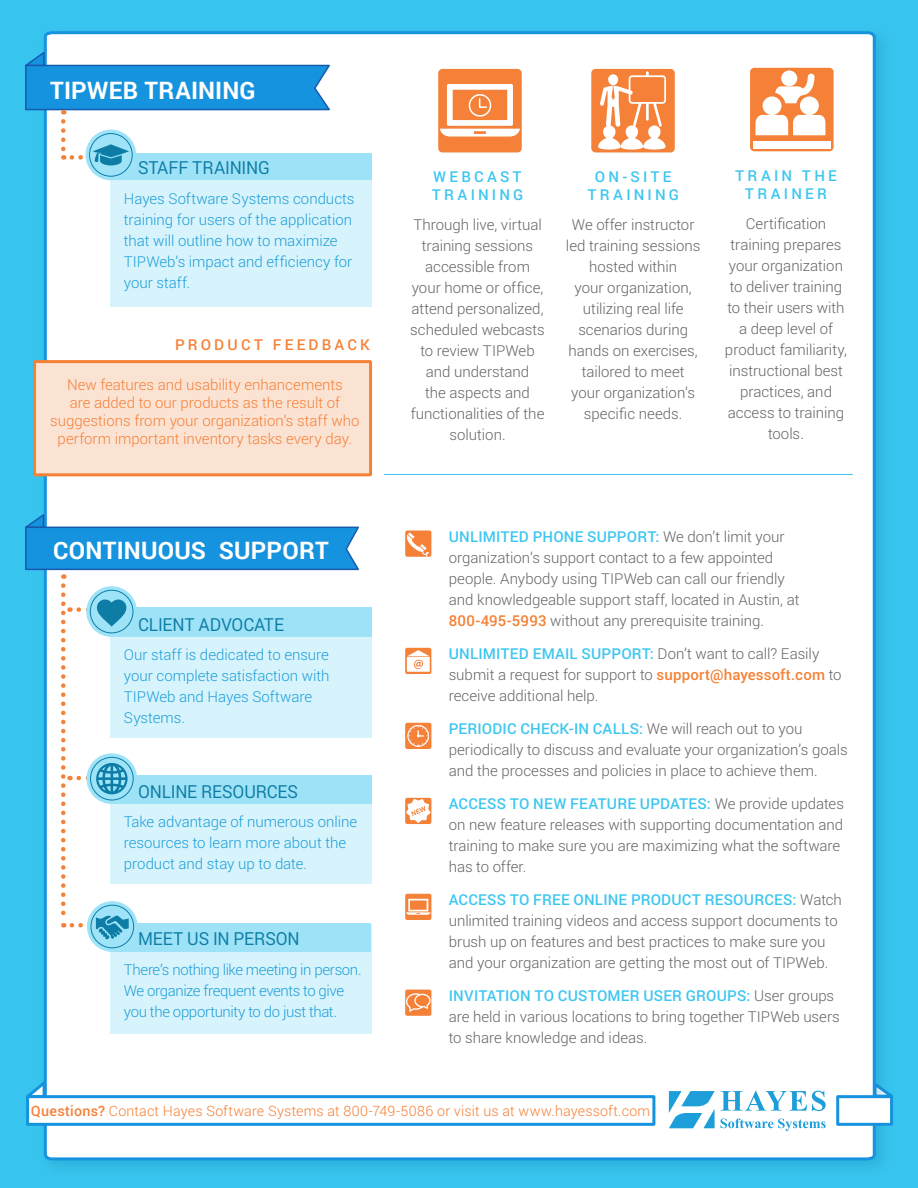
<style>
.page{position:relative;width:918px;height:1188px;background:#37c4ee}
.page>*{position:absolute;margin:0;border:0;box-sizing:border-box;transform-origin:0 0}
.t1{font:700 24px "Roboto";letter-spacing:.01em;color:#fff}
.t2{font:18px "Roboto";letter-spacing:-.01em;color:#0e7da5;scale:.95 1}
.t3{font:300 15px/21px "Roboto";color:#636466}
.t4{font:300 15px/21px "Roboto";letter-spacing:-.005em;color:#1e9ed9}
.t5{font:300 15px/18px "Roboto";color:#f58037;text-align:center}
.t6{font:300 15px/21px "Roboto";letter-spacing:-.025em;color:#1e9ed9}
.t7{font:500 15px/18px "Roboto";letter-spacing:.21em;color:#3cc6ef;text-align:center}
.t8{font:500 15px "Roboto";letter-spacing:.21em;color:#f58037}
.t9{font:300 14.25px "Roboto";letter-spacing:.01em;color:#f58037}
.s1{font-weight:500;color:#3cc6ef}
.s2{font-weight:500;color:#f58136}
.s3{font-weight:500}
</style>
<div class="page">
<svg style="left:27px;top:1086px;width:11px;height:9px"></svg>
<div style="left:38px;top:25px;width:855px;height:1152px;background:#35c0ea"></div>
<div style="left:42px;top:31px;width:835px;height:1131px;background:#fff"></div>
<div style="left:405px;top:531px;width:26px;height:26px;background:#f58038;border-radius:2px"></div>
<svg style="left:406px;top:532px;width:23px;height:25px"></svg>
<div style="left:405px;top:990px;width:26px;height:26px;background:#f58038;border-radius:2px"></div>
<svg style="left:406px;top:993px;width:25px;height:19px"></svg>
<div style="left:26px;top:1095px;width:629px;height:31px;background:#fff;border:3px solid #1693df"></div>
<div style="left:836px;top:1095px;width:57px;height:31px;background:#fff;border:3px solid #1693df"></div>
<div style="left:33px;top:360px;width:339px;height:116px;background:#fbe3d4;border:3px solid #f58136"></div>
<div style="left:110px;top:611px;width:261px;height:127px;background:#d7f4fc"></div>
<div style="left:110px;top:154px;width:261px;height:152px;background:#d7f4fc"></div>
<div style="left:110px;top:926px;width:261px;height:108px;background:#d7f4fc"></div>
<div style="left:110px;top:778px;width:261px;height:106px;background:#d7f4fc"></div>
<div style="left:110px;top:608px;width:261px;height:29px;background:#9ee2f7"></div>
<div style="left:110px;top:153px;width:261px;height:27px;background:#9ee2f7"></div>
<div style="left:110px;top:924px;width:261px;height:28px;background:#9ee2f7"></div>
<div style="left:110px;top:775px;width:261px;height:29px;background:#9ee2f7"></div>
<svg style="left:669px;top:1091px;width:46px;height:37px;background:#7fc8e9"></svg>
<svg style="left:721px;top:1091px;width:105px;height:20px;background:#afdcf1"></svg>
<svg style="left:721px;top:1119px;width:105px;height:12px"></svg>
<hr style="left:384px;top:474px;width:469px;height:1px;background:#3cc6ef">
<svg style="left:25px;top:512px;width:336px;height:67px;background:#66b5e7"></svg>
<svg style="left:25px;top:50px;width:307px;height:65px;background:#5bb0e5"></svg>
<svg style="left:61px;top:121px;width:5px;height:39px"></svg>
<div style="left:405px;top:648px;width:26px;height:26px;background:linear-gradient(to right,#f58038,#f58038);border-radius:2px"></div>
<svg style="left:407px;top:650px;width:23px;height:22px"></svg>
<svg style="left:405px;top:723px;width:26px;height:26px"></svg>
<svg style="left:406px;top:724px;width:24px;height:24px"></svg>
<svg style="left:405px;top:798px;width:26px;height:26px"></svg>
<svg style="left:406px;top:799px;width:25px;height:24px"></svg>
<div style="left:405px;top:894px;width:26px;height:26px;background:#f58038;border-radius:2px"></div>
<svg style="left:406px;top:899px;width:24px;height:16px"></svg>
<div style="left:591px;top:69px;width:84px;height:83px;background:#f58038;border-radius:4px"></div>
<svg style="left:598px;top:72px;width:68px;height:78px"></svg>
<div style="left:438px;top:69px;width:84px;height:83px;background:#f58038;border-radius:4px"></div>
<svg style="left:440px;top:84px;width:80px;height:53px"></svg>
<div style="left:750px;top:68px;width:84px;height:83px;background:#f58038;border-radius:4px"></div>
<svg style="left:781px;top:70px;width:16px;height:16px"></svg>
<svg style="left:756px;top:74px;width:69px;height:61px"></svg>
<div style="left:753px;top:141px;width:78px;height:8px;background:#fff"></div>
<div style="left:86px;top:130px;width:50px;height:50px;background:#9ee3f7;border-radius:50%"></div>
<div style="left:89px;top:133px;width:44px;height:44px;border:1px solid #0d7da6;border-radius:50%"></div>
<svg style="left:72px;top:144px;width:57px;height:21px"></svg>
<svg style="left:86px;top:586px;width:51px;height:51px"></svg>
<div style="left:90px;top:590px;width:43px;height:43px;border:1px solid #0d7da6;border-radius:50%"></div>
<svg style="left:87px;top:753px;width:50px;height:51px"></svg>
<div style="left:90px;top:757px;width:44px;height:43px;border:1px solid #0d7da6;border-radius:50%"></div>
<svg style="left:87px;top:901px;width:51px;height:51px"></svg>
<div style="left:91px;top:905px;width:43px;height:43px;border:1px solid #0d7da6;border-radius:50%"></div>
<svg style="left:61px;top:586px;width:68px;height:354px"></svg>
<p class="t1" style="left:50px;top:74px;width:207px">TIPWEB TRAINING</p>
<p class="t2" style="left:138px;top:155px;width:140px">STAFF TRAINING</p>
<p class="t4" style="left:124px;top:187px;width:232px">Hayes Software Systems conducts training for users of the application that will outline how to maximize<br>TIPWeb’s impact and efficiency for your staff.</p>
<p class="t8" style="left:175px;top:335px;width:196px">PRODUCT FEEDBACK</p>
<p class="t5" style="left:50px;top:375px;width:311px">New features and usability enhancements<br>are added to our products as the result of suggestions from your organization’s staff who perform important inventory tasks every day.</p>
<p class="t1" style="left:53px;top:534px;width:277px">CONTINUOUS SUPPORT</p>
<p class="t2" style="left:138px;top:612px;width:155px">CLIENT ADVOCATE</p>
<p class="t4" style="left:124px;top:644px;width:207px">Our staff is dedicated to ensure your complete satisfaction with<br>TIPWeb and Hayes Software<br>Systems.</p>
<p class="t2" style="left:138px;top:779px;width:170px">ONLINE RESOURCES</p>
<p class="t4" style="left:124px;top:811px;width:235px">Take advantage of numerous online resources to learn more about the product and stay up to date.</p>
<p class="t2" style="left:138px;top:927px;width:172px">MEET US IN PERSON</p>
<p class="t6" style="left:124px;top:959px;width:239px">There’s nothing like meeting in person.<br>We organize frequent events to give you the opportunity to do just that.</p>
<p class="t7" style="left:432px;top:167px;width:93px;text-align:left">WEBCAST<br>TRAINING</p>
<p class="t3" style="left:410px;top:213px;width:136px;text-align:center">Through live, virtual training sessions accessible from your home or office, attend personalized, scheduled webcasts to review TIPWeb and understand<br>the aspects and functionalities of the solution.</p>
<p class="t7" style="left:587px;top:167px;width:93px">ON-SITE<br>TRAINING</p>
<p class="t3" style="left:566px;top:214px;width:136px;text-align:center">We offer instructor led training sessions hosted within<br>your organization, utilizing real life scenarios during hands on exercises, tailored to meet your organization’s specific needs.</p>
<p class="t7" style="left:735px;top:166px;width:103px">TRAIN THE<br>TRAINER</p>
<p class="t3" style="left:725px;top:213px;width:124px;text-align:center">Certification training prepares your organization to deliver training to their users with a deep level of product familiarity, instructional best practices, and access to training tools.</p>
<p class="t3" style="left:449px;top:525px;width:352px"><span class="s1">UNLIMITED PHONE SUPPORT:</span> We don’t limit your organization’s support contact to a few appointed people. Anybody using TIPWeb can call our friendly and knowledgeable support staff, located in Austin, at <span class="s2">800-495-5993</span> without any prerequisite training.</p>
<p class="t3" style="left:449px;top:642px;width:394px"><span class="s1">UNLIMITED EMAIL SUPPORT:</span> Don’t want to call? Easily submit a request for support to <span class="s2">support@hayessoft.com</span> to receive additional help.</p>
<p class="t3" style="left:449px;top:717px;width:401px"><span class="s1">PERIODIC CHECK-IN CALLS:</span> We will reach out to you periodically to discuss and evaluate your organization’s goals and the processes and policies in place to achieve them.</p>
<p class="t3" style="left:449px;top:792px;width:397px"><span class="s1">ACCESS TO NEW FEATURE UPDATES:</span> We provide updates on new feature releases with supporting documentation and training to make sure you are maximizing what the software has to offer.</p>
<p class="t3" style="left:449px;top:888px;width:395px"><span class="s1">ACCESS TO FREE ONLINE PRODUCT RESOURCES:</span> Watch unlimited training videos and access support documents to brush up on features and best practices to make sure you and your organization are getting the most out of TIPWeb.</p>
<p class="t3" style="left:449px;top:984px;width:393px"><span class="s1">INVITATION TO CUSTOMER USER GROUPS:</span> User groups are held in various locations to bring together TIPWeb users to share knowledge and ideas.</p>
<p class="t9" style="left:31px;top:1101px;width:621px"><span class="s3">Questions?</span> Contact Hayes Software Systems at 800-749-5086 or visit us at www.hayessoft.com</p>
</div>
